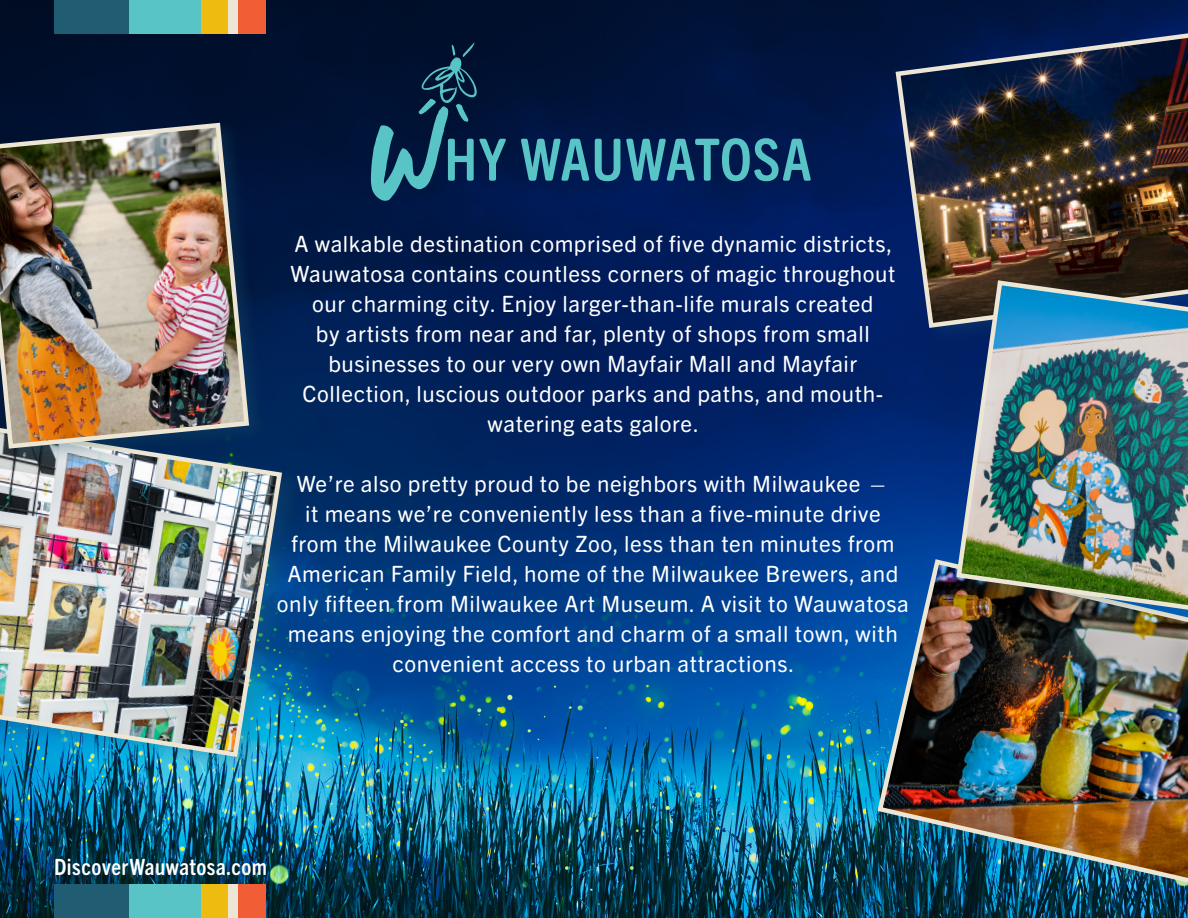
<style>
.page{position:relative;width:1188px;height:918px;background:#fff}
.page>*{position:absolute;margin:0;border:0;box-sizing:border-box;transform-origin:0 0}
.t1{font:700 condensed 58.5px "Trade Gothic Next SR Pro";letter-spacing:.015em;color:#58c4c5}
.t2{font:22.5px/30px "Trade Gothic Next SR Pro";letter-spacing:.025em;color:#fff;text-align:center}
.t3{font:700 condensed 22.5px "Trade Gothic Next SR Pro";letter-spacing:.025em;color:#fff}
.t4{font:700 condensed 22.5px "Trade Gothic Next SR Pro";color:#205d72}
</style>
<div class="page">
<img style="left:0;top:0;width:1188px;height:918px">
<div style="left:201px;top:885px;width:27px;height:33px;background:#eebb10"></div>
<div style="left:228px;top:885px;width:11px;height:33px;background:#ede6d4"></div>
<div style="left:129px;top:885px;width:72px;height:33px;background:#58c4c5"></div>
<div style="left:54px;top:885px;width:75px;height:33px;background:#205d72"></div>
<div style="left:239px;top:885px;width:27px;height:33px;background:#f15e36"></div>
<div style="left:201px;top:0;width:27px;height:34px;background:#eebb10"></div>
<div style="left:228px;top:0;width:11px;height:34px;background:#ede6d4"></div>
<div style="left:129px;top:0;width:72px;height:34px;background:#58c4c5"></div>
<div style="left:54px;top:0;width:75px;height:34px;background:#205d72"></div>
<div style="left:239px;top:0;width:27px;height:34px;background:#f15e36"></div>
<svg style="left:371px;top:42px;width:106px;height:159px;background:#123855"></svg>
<img style="left:893px;top:27px;width:295px;height:303px">
<div style="left:876px;top:554px;width:312px;height:348px;background:#205d72;opacity:.25"></div>
<img style="left:875px;top:557px;width:313px;height:330px">
<div style="left:0;top:410px;width:305px;height:367px;background:#205d72;opacity:.25"></div>
<img style="left:0;top:413px;width:285px;height:347px">
<div style="left:0;top:118px;width:268px;height:347px;background:#205d72;opacity:.25"></div>
<img style="left:0;top:120px;width:252px;height:331px">
<div style="left:954px;top:275px;width:234px;height:351px;background:#205d72;opacity:.25"></div>
<img style="left:954px;top:278px;width:234px;height:335px">
<p class="t1" style="left:444px;top:120px;width:369px">HY WAUWATOSA</p>
<p class="t2" style="left:290px;top:228px;width:607px">A walkable destination comprised of five dynamic districts, Wauwatosa contains countless corners of magic throughout our charming city. Enjoy larger-than-life murals created<br>by artists from near and far, plenty of shops from small businesses to our very own Mayfair Mall and Mayfair Collection, luscious outdoor parks and paths, and mouth&shy;watering eats galore.</p>
<p class="t2" style="left:277px;top:468px;width:634px">We’re also pretty proud to be neighbors with Milwaukee —<br>it means we’re conveniently less than a five-minute drive<br>from the Milwaukee County Zoo, less than ten minutes from American Family Field, home of the Milwaukee Brewers, and only fifteen from Milwaukee Art Museum. A visit to Wauwatosa means enjoying the comfort and charm of a small town, with convenient access to urban attractions.</p>
<p class="t3" style="left:54px;top:852px;width:215px">DiscoverWauwatosa.com</p>
<p class="t4" style="left:1123px;top:852px;width:12px">3</p>
</div>
